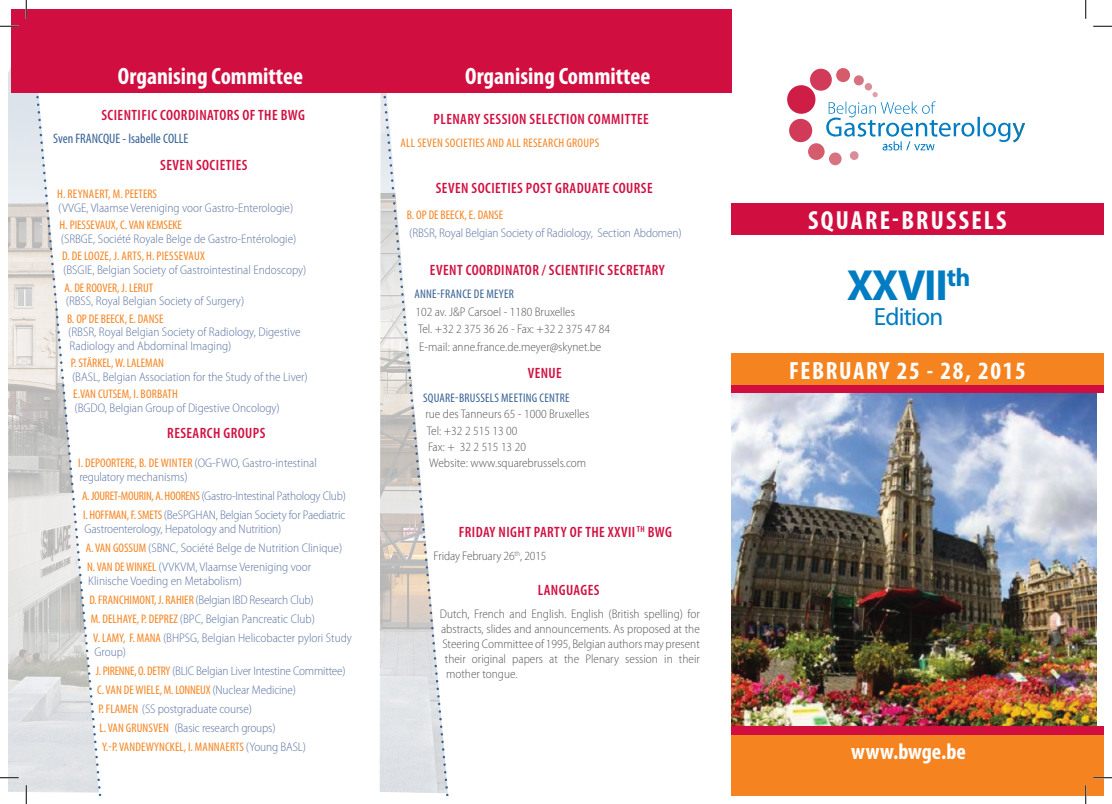
<style>
.page{position:relative;width:1112px;height:804px;background:#fff}
.page>*{position:absolute;margin:0;border:0;box-sizing:border-box;transform-origin:0 0}
.t1{font:700 43.75px "Myriad Pro";letter-spacing:-.03em;color:#007cc2}
.t2{font:700 condensed 26.25px "Myriad Pro";letter-spacing:.085em;color:#fff}
.t3{font:700 condensed 25px "Myriad Pro";letter-spacing:.065em;color:#fff}
.t4{font:25px "Myriad Pro";letter-spacing:-.03em;color:#007cc2}
.t5{font:700 condensed 23.75px "Myriad Pro";color:#fff}
.t6{font:700 condensed 22.5px "Myriad Pro";color:#fff}
.t7{font:600 condensed 15px "Myriad Pro";letter-spacing:.03em;color:#d10e40}
.t8{font:condensed 13.75px "Myriad Pro";color:#366194}
.t9{font:300 semi-condensed 12.5px/13.8px "Myriad Pro";color:#5d75a3}
.t10{font:300 semi-condensed 12.5px "Myriad Pro";color:#57585a}
.t11{font:condensed 12.5px "Myriad Pro";color:#f58420}
.t12{font:300 semi-condensed 12.5px "Myriad Pro";letter-spacing:-.02em;color:#5d75a3}
.t13{font:condensed 12.5px "Myriad Pro";letter-spacing:.02em;color:#f58420}
.t14{font:condensed 12.5px "Myriad Pro";letter-spacing:.02em;color:#366194}
.s1{font-weight:400;font-stretch:condensed;color:#f58420}
.s2{font-weight:300;font-stretch:semi-condensed;color:#5d75a3}
</style>
<div class="page">
<img style="left:731px;top:393px;width:365px;height:332px">
<img style="left:9px;top:67px;width:24px;height:725px">
<svg style="left:381px;top:93px;width:68px;height:702px"></svg>
<div style="left:731px;top:384px;width:372px;height:9px;background:#d10e40"></div>
<div style="left:731px;top:725px;width:372px;height:22px;background:#d10e40"></div>
<div style="left:731px;top:204px;width:372px;height:31px;background:#d10e40"></div>
<div style="left:731px;top:353px;width:372px;height:32px;background:#f58420"></div>
<div style="left:374px;top:10px;width:357px;height:83px;background:#d10e40"></div>
<svg style="left:397px;top:106px;width:52px;height:19px"></svg>
<svg style="left:412px;top:277px;width:37px;height:19px"></svg>
<svg style="left:405px;top:178px;width:44px;height:19px"></svg>
<svg style="left:420px;top:370px;width:29px;height:19px"></svg>
<svg style="left:33px;top:93px;width:69px;height:702px"></svg>
<svg style="left:77px;top:447px;width:25px;height:19px"></svg>
<div style="left:731px;top:735px;width:372px;height:60px;background:#f58420"></div>
<div style="left:789px;top:119px;width:23px;height:23px;background:#d13a58;border-radius:50%"></div>
<div style="left:787px;top:85px;width:28px;height:29px;background:#ce1e45;border-radius:50%"></div>
<div style="left:810px;top:69px;width:22px;height:22px;background:#d13a58;border-radius:50%"></div>
<div style="left:836px;top:68px;width:14px;height:14px;background:#d45c6d;border-radius:50%"></div>
<div style="left:854px;top:75px;width:10px;height:10px;background:#d77280;border-radius:50%"></div>
<div style="left:865px;top:83px;width:7px;height:7px;background:#da8d98;border-radius:50%"></div>
<div style="left:808px;top:143px;width:17px;height:17px;background:#d45c6d;border-radius:50%"></div>
<div style="left:829px;top:152px;width:13px;height:13px;background:#d77280;border-radius:50%"></div>
<div style="left:850px;top:151px;width:9px;height:9px;background:#da8d98;border-radius:50%"></div>
<svg style="left:826px;top:92px;width:199px;height:58px"></svg>
<div style="left:11px;top:10px;width:370px;height:83px;background:#d10e40"></div>
<svg style="left:431px;top:494px;width:18px;height:19px"></svg>
<svg style="left:437px;top:553px;width:12px;height:19px"></svg>
<svg style="left:0;top:25px;width:19px;height:2px"></svg>
<svg style="left:1093px;top:25px;width:19px;height:2px"></svg>
<svg style="left:0;top:777px;width:19px;height:1px"></svg>
<svg style="left:1093px;top:777px;width:19px;height:1px"></svg>
<svg style="left:25px;top:0;width:2px;height:19px"></svg>
<svg style="left:25px;top:785px;width:2px;height:19px"></svg>
<svg style="left:1085px;top:0;width:1px;height:19px"></svg>
<svg style="left:1085px;top:785px;width:1px;height:19px"></svg>
<p class="t5" style="left:118px;top:61px;width:187px">Organising Committee</p>
<p class="t5" style="left:465px;top:61px;width:187px">Organising Committee</p>
<p class="t7" style="left:434px;top:111px;width:217px">PLENARY SESSION SELECTION COMMITTEE</p>
<p class="t7" style="left:101px;top:106px;width:205px">SCIENTIFIC COORDINATORS OF THE BWG</p>
<p class="t8" style="left:53px;top:130px;width:137px">Sven FRANCQUE - Isabelle COLLE</p>
<p class="t7" style="left:160px;top:156px;width:89px">SEVEN SOCIETIES</p>
<p class="t11" style="left:57px;top:187px;width:101px">H. REYNAERT, M. PEETERS</p>
<p class="t9" style="left:58px;top:201px;width:236px">(VVGE, Vlaamse Vereniging voor Gastro-Enterologie)</p>
<p class="t11" style="left:60px;top:218px;width:124px">H. PIESSEVAUX, C. VAN KEMSEKE</p>
<p class="t9" style="left:61px;top:232px;width:237px">(SRBGE, Société Royale BeIge de Gastro-Entérologie)</p>
<p class="t13" style="left:62px;top:249px;width:144px">D. DE LOOZE, J. ARTS, H. PIESSEVAUX</p>
<p class="t9" style="left:63px;top:263px;width:245px">(BSGIE, Belgian Society of Gastrointestinal Endoscopy)</p>
<p class="t11" style="left:65px;top:280px;width:90px">A. DE ROOVER, J. LERUT</p>
<p class="t9" style="left:66px;top:294px;width:180px">(RBSS, Royal Belgian Society of Surgery)</p>
<p class="t11" style="left:67px;top:311px;width:98px">B. OP DE BEECK, E. DANSE</p>
<p class="t9" style="left:68px;top:325px;width:234px">(RBSR, Royal Belgian Society of Radiology, Digestive<br>Radiology and Abdominal Imaging)</p>
<p class="t11" style="left:71px;top:356px;width:95px">P. STÄRKEL, W. LALEMAN</p>
<p class="t9" style="left:72px;top:370px;width:237px">(BASL, Belgian Association for the Study of the Liver)</p>
<p class="t11" style="left:73px;top:387px;width:106px">E.VAN CUTSEM, I. BORBATH</p>
<p class="t9" style="left:75px;top:401px;width:207px">(BGDO, Belgian Group of Digestive Oncology)</p>
<p class="t7" style="left:167px;top:425px;width:100px">RESEARCH GROUPS</p>
<p class="t9" style="left:78px;top:456px;width:240px"><span class="s1">I. DEPOORTERE, B. DE WINTER</span> (OG-FWO, Gastro-intestinal regulatory mechanisms)</p>
<p class="t12" style="left:82px;top:489px;width:265px"><span class="s1">A. JOURET-MOURIN, A. HOORENS</span> (Gastro-Intestinal Pathology Club)</p>
<p class="t9" style="left:83px;top:508px;width:264px"><span class="s1">I. HOFFMAN, F. SMETS</span> (BeSPGHAN, Belgian Society for Paediatric<br>Gastroenterology, Hepatology and Nutrition)</p>
<p class="t9" style="left:86px;top:541px;width:258px"><span class="s1">A. VAN GOSSUM</span> (SBNC, Société Belge de Nutrition Clinique)</p>
<p class="t9" style="left:87px;top:560px;width:226px"><span class="s1">N. VAN DE WINKEL</span> (VVKVM, Vlaamse Vereniging voor<br>Klinische Voeding en Metabolism)</p>
<p class="t12" style="left:90px;top:593px;width:226px"><span class="s1">D. FRANCHIMONT, J. RAHIER</span> (Belgian IBD Research Club)</p>
<p class="t9" style="left:91px;top:612px;width:226px"><span class="s1">M. DELHAYE, P. DEPREZ</span> (BPC, Belgian Pancreatic Club)</p>
<p class="t9" style="left:93px;top:631px;width:260px"><span class="s1">V. LAMY, F. MANA</span> (BHPSG, Belgian Helicobacter pylori Study<br>Group)</p>
<p class="t9" style="left:96px;top:664px;width:251px"><span class="s1">J. PIRENNE, O. DETRY</span> (BLIC Belgian Liver Intestine Committee)</p>
<p class="t11" style="left:97px;top:682px;width:200px">C. VAN DE WIELE, M. LONNEUX<span class="s2">(Nuclear Medicine)</span></p>
<p class="t9" style="left:98px;top:702px;width:155px"><span class="s1">P. FLAMEN</span> (SS postgraduate course)</p>
<p class="t9" style="left:100px;top:721px;width:177px"><span class="s1">L. VAN GRUNSVEN</span> (Basic research groups)</p>
<p class="t11" style="left:102px;top:739px;width:206px">Y.-P. VANDEWYNCKEL, I. MANNAERTS <span class="s2">(Young BASL)</span></p>
<p class="t6" style="left:851px;top:737px;width:116px">www.bwge.be</p>
<p class="t13" style="left:401px;top:135px;width:200px">ALL SEVEN SOCIETIES AND ALL RESEARCH GROUPS</p>
<p class="t7" style="left:436px;top:180px;width:218px">SEVEN SOCIETIES POST GRADUATE COURSE</p>
<p class="t11" style="left:407px;top:208px;width:98px">B. OP DE BEECK, E. DANSE</p>
<p class="t9" style="left:409px;top:226px;width:274px">(RBSR, Royal Belgian Society of Radiology, Section Abdomen)</p>
<p class="t7" style="left:430px;top:261px;width:236px">EVENT COORDINATOR / SCIENTIFIC SECRETARY</p>
<p class="t14" style="left:414px;top:287px;width:101px">ANNE-FRANCE DE MEYER</p>
<p class="t10" style="left:416px;top:305px;width:161px">102 av. J&amp;P Carsoel - 1180 Bruxelles</p>
<p class="t10" style="left:418px;top:322px;width:194px">Tel. +32 2 375 36 26 - Fax: +32 2 375 47 84</p>
<p class="t10" style="left:419px;top:340px;width:184px">E-mail: anne.france.de.meyer@skynet.be</p>
<p class="t7" style="left:528px;top:365px;width:36px">VENUE</p>
<p class="t14" style="left:423px;top:390px;width:148px">SQUARE-BRUSSELS MEETING CENTRE</p>
<p class="t10" style="left:426px;top:407px;width:165px">rue des Tanneurs 65 - 1000 Bruxelles</p>
<p class="t10" style="left:427px;top:424px;width:92px">Tel: +32 2 515 13 00</p>
<p class="t10" style="left:428px;top:440px;width:99px">Fax: + 32 2 515 13 20</p>
<p class="t10" style="left:429px;top:456px;width:159px">Website: www.squarebrussels.com</p>
<p class="t2" style="left:808px;top:204px;width:200px">SQUARE-BRUSSELS</p>
<p class="t1" style="left:847px;top:257px;width:125px">XXVII<sup>th</sup></p>
<p class="t4" style="left:874px;top:301px;width:71px">Edition</p>
<p class="t3" style="left:789px;top:355px;width:238px">FEBRUARY 25 - 28, 2015</p>
<p class="t7" style="left:459px;top:524px;width:215px">FRIDAY NIGHT PARTY OF THE XXVII <sup>TH</sup> BWG</p>
<p class="t10" style="left:434px;top:549px;width:114px">Friday February 26<sup>th</sup>, 2015</p>
<p class="t7" style="left:538px;top:582px;width:63px">LANGUAGES</p>
<p class="t10" style="left:440px;top:607px;width:262px">Dutch, French and English. English (British spelling) for</p>
<p class="t10" style="left:441px;top:622px;width:260px">abstracts, slides and announcements. As proposed at the</p>
<p class="t10" style="left:442px;top:637px;width:259px">Steering Committee of 1995, Belgian authors may present</p>
<p class="t10" style="left:445px;top:652px;width:257px">their original papers at the Plenary session in their</p>
<p class="t10" style="left:446px;top:667px;width:73px">mother tongue.</p>
</div>
